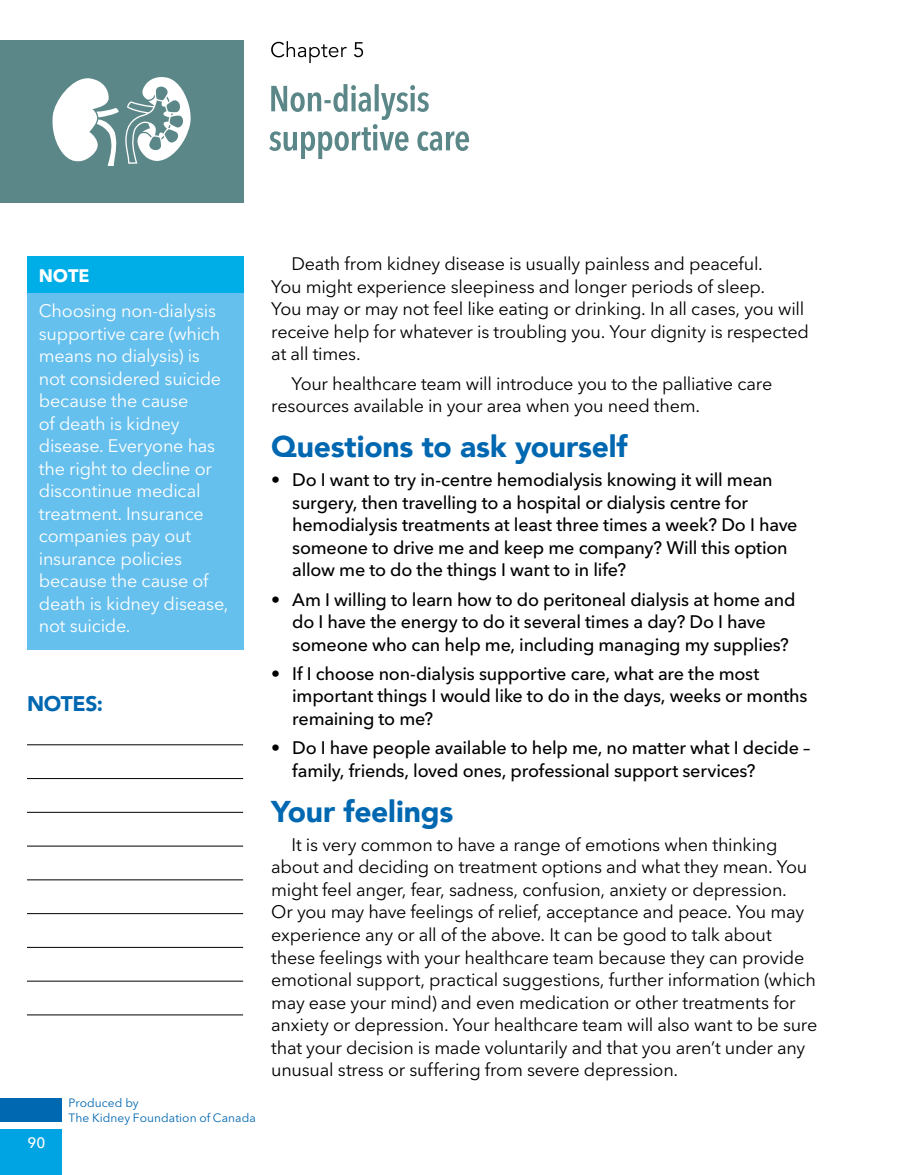
<style>
.page{position:relative;width:905px;height:1175px;background:#fff}
.page>*{position:absolute;margin:0;border:0;box-sizing:border-box;transform-origin:0 0}
.t1{font:900 30px "Avenir";letter-spacing:-.005em;color:#0067b1}
.t2{font:900 21px "Avenir LT Std";letter-spacing:-.015em;color:#0067b1}
.t3{font:18px/22.5px "Avenir Next LT Pro";letter-spacing:-.015em;color:#000}
.t4{font:500 18px/22.5px "Avenir Next LT Pro";letter-spacing:-.015em;color:#000}
.t5{font:18px/22.5px "Avenir Next LT Pro";letter-spacing:-.015em;color:#fff}
.t6{font:700 18px "Avenir Next LT Pro";color:#fff}
.t7{font:500 15px "Avenir Next LT Pro";color:#fff}
.t8{font:12px/14.5px "Avenir Next LT Pro";letter-spacing:.005em;color:#0067b1}
.s1{font-weight:400}
</style>
<div class="page">
<div style="left:0;top:1098px;width:62px;height:23px;background:#0067b1"></div>
<div style="left:0;top:1128px;width:62px;height:46px;background:#00a4e3"></div>
<div style="left:0;top:40px;width:243px;height:162px;background:#5c8789"></div>
<svg style="left:52px;top:77px;width:139px;height:89px"></svg>
<svg style="left:269px;top:84px;width:200px;height:75px"></svg>
<svg style="left:271px;top:41px;width:92px;height:22px"></svg>
<hr style="left:27px;top:744px;width:216px;height:1px;background:#000">
<hr style="left:27px;top:778px;width:216px;height:1px;background:#000">
<hr style="left:27px;top:812px;width:216px;height:1px;background:#000">
<hr style="left:27px;top:845px;width:216px;height:1px;background:#000">
<hr style="left:27px;top:879px;width:216px;height:1px;background:#000">
<hr style="left:27px;top:913px;width:216px;height:1px;background:#000">
<hr style="left:27px;top:947px;width:216px;height:1px;background:#000">
<hr style="left:27px;top:980px;width:216px;height:1px;background:#000">
<hr style="left:27px;top:1014px;width:216px;height:1px;background:#000">
<div style="left:27px;top:282px;width:216px;height:368px;background:#66c0ed"></div>
<div style="left:27px;top:256px;width:216px;height:36px;background:#00aee7"></div>
<p class="t6" style="left:39px;top:264px;width:52px">NOTE</p>
<p class="t5" style="left:39px;top:299px;width:191px">Choosing non-dialysis supportive care (which means no dialysis) is not considered suicide because the cause<br>of death is kidney disease. Everyone has the right to decline or discontinue medical treatment. Insurance companies pay out insurance policies because the cause of death is kidney disease, not suicide.</p>
<p class="t2" style="left:27px;top:691px;width:78px">NOTES:</p>
<p class="t7" style="left:27px;top:1133px;width:19px">90</p>
<p class="t8" style="left:68px;top:1095px;width:189px">Produced by<br>The Kidney Foundation of Canada</p>
<p class="t3" style="left:271px;top:253px;width:539px;text-indent:20px">Death from kidney disease is usually painless and peaceful.<br>You might experience sleepiness and longer periods of sleep.<br>You may or may not feel like eating or drinking. In all cases, you will receive help for whatever is troubling you. Your dignity is respected at all times.</p>
<p class="t3" style="left:271px;top:372px;width:502px;text-indent:20px">Your healthcare team will introduce you to the palliative care resources available in your area when you need them.</p>
<h1 class="t1" style="left:271px;top:421px;width:358px">Questions to ask yourself</h1>
<p class="t4" style="left:292px;top:468px;width:507px;text-indent:-21px"><span class="s1">•</span> Do I want to try in-centre hemodialysis knowing it will mean surgery, then travelling to a hospital or dialysis centre for hemodialysis treatments at least three times a week? Do I have someone to drive me and keep me company? Will this option allow me to do the things I want to in life?</p>
<p class="t4" style="left:292px;top:588px;width:504px;text-indent:-21px">• Am I willing to learn how to do peritoneal dialysis at home and do I have the energy to do it several times a day? Do I have someone who can help me, including managing my supplies?</p>
<p class="t4" style="left:292px;top:662px;width:517px;text-indent:-21px">• If I choose non-dialysis supportive care, what are the most important things I would like to do in the days, weeks or months remaining to me?</p>
<p class="t4" style="left:292px;top:736px;width:519px;text-indent:-21px">• Do I have people available to help me, no matter what I decide – family, friends, loved ones, professional support services?</p>
<h1 class="t1" style="left:271px;top:785px;width:183px">Your feelings</h1>
<p class="t3" style="left:271px;top:833px;width:547px;text-indent:20px">It is very common to have a range of emotions when thinking about and deciding on treatment options and what they mean. You might feel anger, fear, sadness, confusion, anxiety or depression.<br>Or you may have feelings of relief, acceptance and peace. You may experience any or all of the above. It can be good to talk about these feelings with your healthcare team because they can provide emotional support, practical suggestions, further information (which may ease your mind) and even medication or other treatments for anxiety or depression. Your healthcare team will also want to be sure that your decision is made voluntarily and that you aren’t under any unusual stress or suffering from severe depression.</p>
</div>
